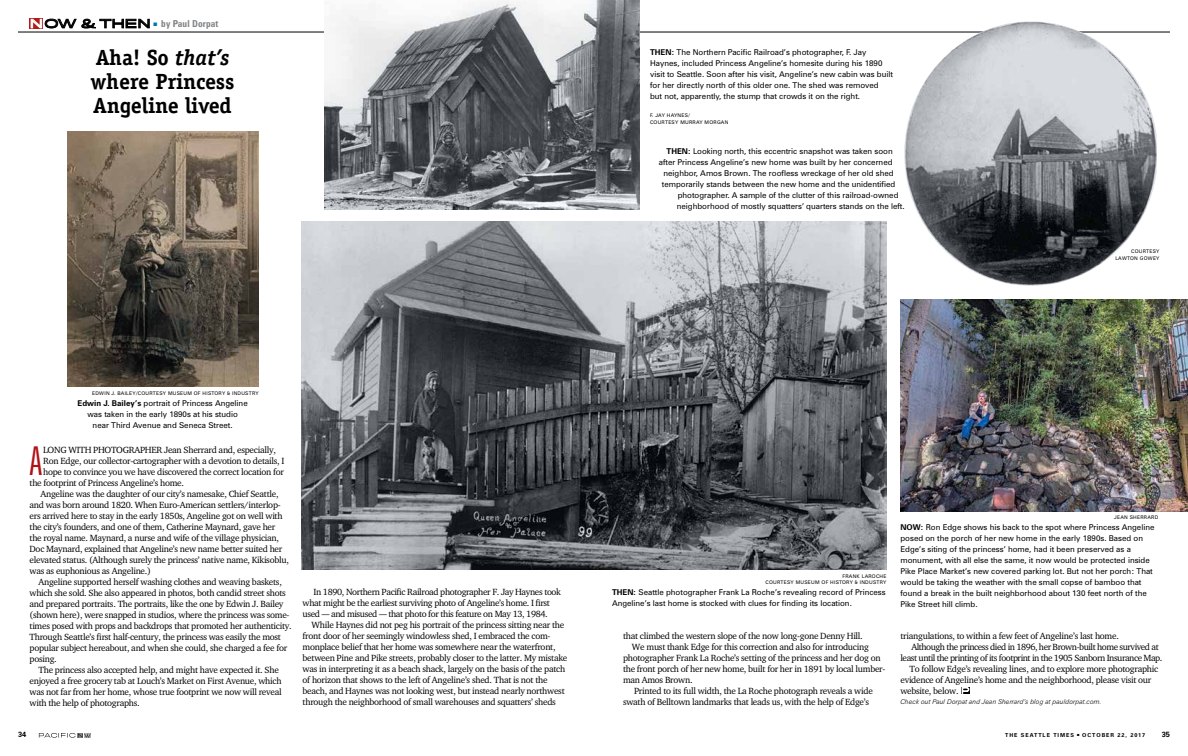
<style>
.page{position:relative;width:1188px;height:756px;background:#fff}
.page>*{position:absolute;margin:0;border:0;box-sizing:border-box;transform-origin:0 0}
.t1{font:300 extra-condensed 39.8px "Zurich BT";color:#b11116}
.t2{font:700 22px/24px "Officina Serif";letter-spacing:-.01em;color:#000}
.t3{font:700 condensed 9.5px "Zurich BT";letter-spacing:.01em;color:#808285}
.t4{font:9.2px/11px "Charter ITCST";letter-spacing:-.03em;color:#000}
.t5{font:9.2px "Charter ITCST";letter-spacing:-.05em;color:#000}
.t6{font:8px/11px "Zurich BT";color:#000}
.t7{font:700 7.5px "Zurich BT";color:#000}
.t8{font:italic 300 6.7px "Zurich BT";color:#000}
.t9{font:700 5.5px "Zurich BT";letter-spacing:.17em;color:#000}
.t10{font:5px/7px "Zurich BT";letter-spacing:.05em;color:#000;text-align:right}
.s1{font-family:"Titling Gothic FB Extended";font-weight:400;font-stretch:normal;font-size:11px;color:#fff}
.s2{font-family:"Titling Gothic FB Extended";font-weight:400;font-stretch:normal;font-size:11px;color:#000}
.s3{color:#0076aa}
.s4{font-style:italic}
.s5{font-weight:700}
</style>
<div class="page">
<svg style="left:39px;top:733px;width:52px;height:5px"></svg>
<hr style="left:18px;top:32px;width:1152px;height:1px;background:#000">
<svg style="left:30px;top:18px;width:13px;height:11px"></svg>
<svg style="left:31px;top:19px;width:119px;height:10px"></svg>
<svg style="left:962px;top:687px;width:7px;height:7px"></svg>
<img style="left:325px;top:0;width:314px;height:210px">
<img style="left:302px;top:221px;width:584px;height:349px">
<img style="left:68px;top:131px;width:190px;height:256px">
<img style="left:900px;top:299px;width:288px;height:212px">
<img style="left:904px;top:22px;width:253px;height:264px">
<p class="t3" style="left:30px;top:18px;width:190px"><span class="s1">N</span><span class="s2">OW &amp; THEN</span> <span class="s3">■</span> by Paul Dorpat</p>
<h2 class="t2" style="left:91px;top:45px;width:145px">Aha! So <span class="s4">that’s </span>where Princess<br>Angeline lived</h2>
<p class="t6" style="left:650px;top:47px;width:244px"><span class="s5">THEN:</span> The Northern Pacific Railroad’s photographer, F. Jay Haynes, included Princess Angeline’s homesite during his 1890 visit to Seattle. Soon after his visit, Angeline’s new cabin was built for her directly north of this older one. The shed was removed<br>but not, apparently, the stump that crowds it on the right.</p>
<p class="t10" style="left:650px;top:112px;width:80px;text-align:left">F. JAY HAYNES/<br>COURTESY MURRAY MORGAN</p>
<p class="t6" style="left:667px;top:145px;width:228px"><span class="s5">THEN:</span> Looking north, this eccentric snapshot was taken soon</p>
<p class="t6" style="left:659px;top:156px;width:235px">after Princess Angeline’s new home was built by her concerned</p>
<p class="t6" style="left:664px;top:167px;width:232px">neighbor, Amos Brown. The roofless wreckage of her old shed</p>
<p class="t6" style="left:662px;top:178px;width:235px">temporarily stands between the new home and the unidentified</p>
<p class="t6" style="left:678px;top:189px;width:222px">photographer. A sample of the clutter of this railroad-owned</p>
<p class="t6" style="left:677px;top:200px;width:229px">neighborhood of mostly squatters’ quarters stands on the left.</p>
<p class="t10" style="left:1115px;top:248px;width:46px">COURTESY<br>LAWTON GOWEY</p>
<p class="t10" style="left:92px;top:390px;width:168px">EDWIN J. BAILEY/COURTESY MUSEUM OF HISTORY &amp; INDUSTRY</p>
<p class="t6" style="left:78px;top:398px;width:172px;text-align:center"><span class="s5">Edwin J. Bailey’s</span> portrait of Princess Angeline was taken in the early 1890s at his studio<br>near Third Avenue and Seneca Street.</p>
<h1 class="t1" style="left:30px;top:439px;width:14px">A</h1>
<p class="t4" style="left:43px;top:444px;width:234px">LONG WITH PHOTOGRAPHER Jean Sherrard and, especially,</p>
<p class="t4" style="left:43px;top:455px;width:243px">Ron Edge, our collector-cartographer with a devotion to details, I</p>
<p class="t4" style="left:43px;top:466px;width:242px">hope to convince you we have discovered the correct location for</p>
<p class="t4" style="left:30px;top:477px;width:156px">the footprint of Princess Angeline’s home.</p>
<p class="t4" style="left:41px;top:488px;width:240px">Angeline was the daughter of our city’s namesake, Chief Seattle,</p>
<p class="t4" style="left:30px;top:499px;width:253px">and was born around 1820. When Euro-American settlers/interlop-</p>
<p class="t4" style="left:30px;top:510px;width:255px">ers arrived here to stay in the early 1850s, Angeline got on well with</p>
<p class="t4" style="left:30px;top:521px;width:247px">the city’s founders, and one of them, Catherine Maynard, gave her</p>
<p class="t4" style="left:30px;top:532px;width:251px">the royal name. Maynard, a nurse and wife of the village physician,</p>
<p class="t4" style="left:30px;top:543px;width:254px">Doc Maynard, explained that Angeline’s new name better suited her</p>
<p class="t4" style="left:30px;top:554px;width:261px">elevated status. (Although surely the princess’ native name, Kikisoblu,</p>
<p class="t4" style="left:30px;top:565px;width:123px">was as euphonious as Angeline.)</p>
<p class="t4" style="left:39px;top:576px;width:245px">Angeline supported herself washing clothes and weaving baskets,</p>
<p class="t4" style="left:30px;top:587px;width:258px">which she sold. She also appeared in photos, both candid street shots</p>
<p class="t4" style="left:30px;top:598px;width:255px">and prepared portraits. The portraits, like the one by Edwin J. Bailey</p>
<p class="t4" style="left:30px;top:609px;width:261px">(shown here), were snapped in studios, where the princess was some-</p>
<p class="t4" style="left:30px;top:620px;width:264px">times posed with props and backdrops that promoted her authenticity.</p>
<p class="t4" style="left:30px;top:631px;width:253px">Through Seattle’s first half-century, the princess was easily the most</p>
<p class="t4" style="left:30px;top:642px;width:259px">popular subject hereabout, and when she could, she charged a fee for</p>
<p class="t4" style="left:30px;top:653px;width:29px">posing.</p>
<p class="t4" style="left:39px;top:664px;width:242px">The princess also accepted help, and might have expected it. She</p>
<p class="t4" style="left:30px;top:675px;width:253px">enjoyed a free grocery tab at Louch’s Market on First Avenue, which</p>
<p class="t4" style="left:30px;top:686px;width:254px">was not far from her home, whose true footprint we now will reveal</p>
<p class="t4" style="left:30px;top:697px;width:112px">with the help of photographs.</p>
<p class="t4" style="left:303px;top:586px;width:260px;text-indent:11px">In 1890, Northern Pacific Railroad photographer F. Jay Haynes took what might be the earliest surviving photo of Angeline’s home. I first used — and misused — that photo for this feature on May 13, 1984.</p>
<p class="t4" style="left:303px;top:619px;width:266px;text-indent:9px">While Haynes did not peg his portrait of the princess sitting near the front door of her seemingly windowless shed, I embraced the com&shy;monplace belief that her home was somewhere near the waterfront, between Pine and Pike streets, probably closer to the latter. My mistake was in interpreting it as a beach shack, largely on the basis of the patch of horizon that shows to the left of Angeline’s shed. That is not the beach, and Haynes was not looking west, but instead nearly northwest through the neighborhood of small warehouses and squatters’ sheds</p>
<p class="t10" style="left:765px;top:573px;width:123px;line-height:6px">FRANK LAROCHE<br>COURTESY MUSEUM OF HISTORY &amp; INDUSTRY</p>
<p class="t6" style="left:612px;top:586px;width:275px"><span class="s5">THEN:</span> Seattle photographer Frank La Roche’s revealing record of Princess<br>Angeline’s last home is stocked with clues for finding its location.</p>
<p class="t4" style="left:623px;top:631px;width:241px">that climbed the western slope of the now long-gone Denny Hill.</p>
<p class="t4" style="left:632px;top:642px;width:238px">We must thank Edge for this correction and also for introducing</p>
<p class="t4" style="left:623px;top:653px;width:259px">photographer Frank La Roche’s setting of the princess and her dog on</p>
<p class="t4" style="left:623px;top:664px;width:264px">the front porch of her new home, built for her in 1891 by local lumber-</p>
<p class="t4" style="left:623px;top:675px;width:71px">man Amos Brown.</p>
<p class="t4" style="left:634px;top:686px;width:240px">Printed to its full width, the La Roche photograph reveals a wide</p>
<p class="t4" style="left:623px;top:697px;width:248px">swath of Belltown landmarks that leads us, with the help of Edge’s</p>
<p class="t10" style="left:1114px;top:514px;width:46px">JEAN SHERRARD</p>
<p class="t6" style="left:900px;top:522px;width:255px"><span class="s5">NOW:</span> Ron Edge shows his back to the spot where Princess Angeline posed on the porch of her new home in the early 1890s. Based on Edge’s siting of the princess’ home, had it been preserved as a monument, with all else the same, it now would be protected inside Pike Place Market’s new covered parking lot. But not her porch: That would be taking the weather with the small copse of bamboo that found a break in the built neighborhood about 130 feet north of the Pike Street hill climb.</p>
<p class="t4" style="left:900px;top:630px;width:220px">triangulations, to within a few feet of Angeline’s last home.</p>
<p class="t5" style="left:911px;top:641px;width:249px">Although the princess died in 1896, her Brown-built home survived at</p>
<p class="t5" style="left:900px;top:652px;width:263px">least until the printing of its footprint in the 1905 Sanborn Insurance Map.</p>
<p class="t4" style="left:909px;top:663px;width:250px">To follow Edge’s revealing lines, and to explore more photographic</p>
<p class="t4" style="left:900px;top:674px;width:252px">evidence of Angeline’s home and the neighborhood, please visit our</p>
<p class="t4" style="left:900px;top:685px;width:60px">website, below.</p>
<p class="t8" style="left:900px;top:698px;width:203px">Check out Paul Dorpat and Jean Sherrard’s blog at pauldorpat.com.</p>
<p class="t7" style="left:18px;top:730px;width:10px">34</p>
<p class="t9" style="left:1005px;top:731px;width:142px">THE SEATTLE TIMES ■ OCTOBER 22, 2017</p>
<p class="t7" style="left:1162px;top:729px;width:10px">35</p>
</div>
